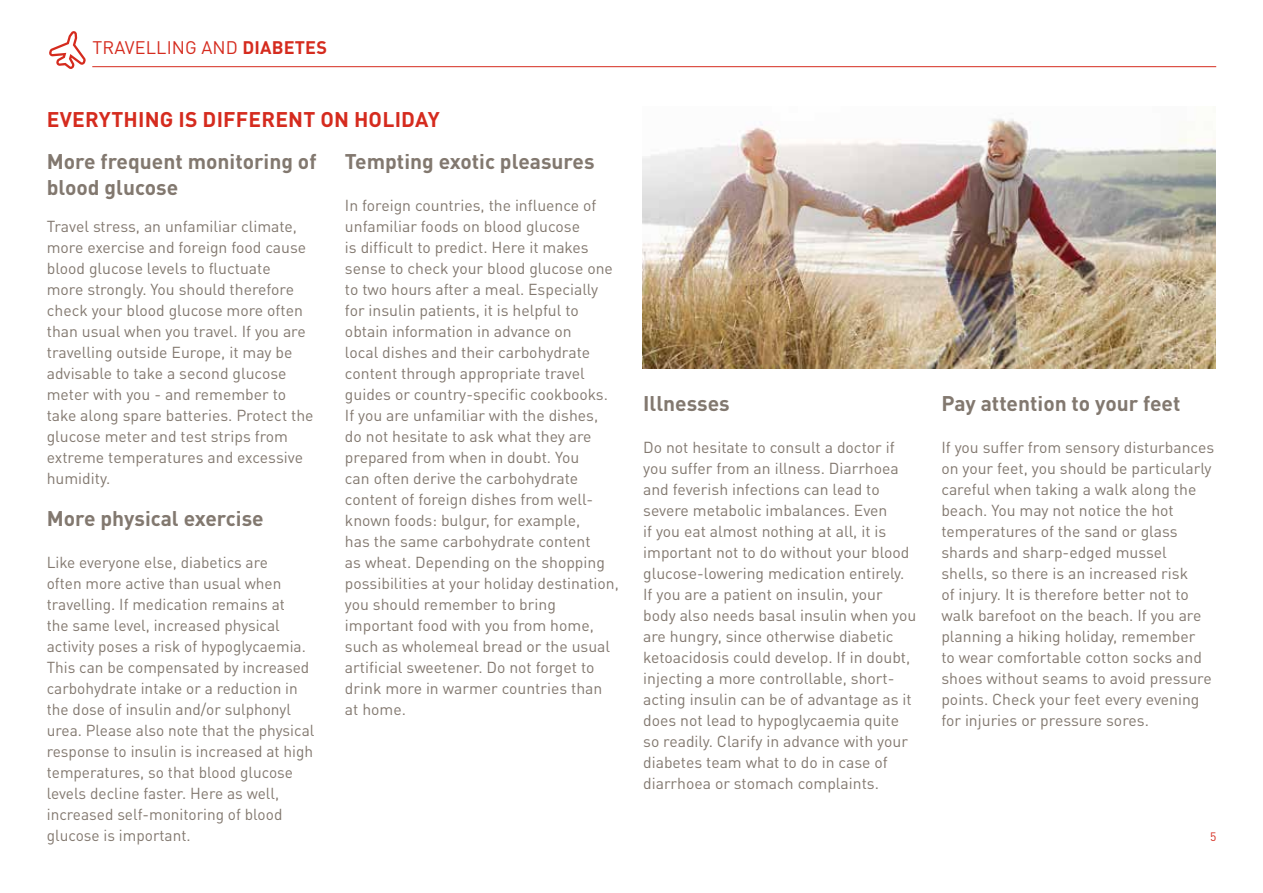
<style>
.page{position:relative;width:1263px;height:893px;background:#fff}
.page>*{position:absolute;margin:0;border:0;box-sizing:border-box;transform-origin:0 0}
.t1{font:700 21px/25.2px "DIN Pro";color:#82786f}
.t2{font:700 21px "DIN Pro";letter-spacing:.01em;color:#d52b1e}
.t3{font:18px "DIN Pro";letter-spacing:.01em;color:#d52b1e}
.t4{font:15.75px/21px "DIN Pro";color:#82786f}
.t5{font:12px "DIN Pro";color:#d52b1e}
.s1{font-weight:700}
</style>
<div class="page">
<hr style="left:92px;top:66px;width:1124px;height:1px;background:#d52b1e">
<svg style="left:49px;top:31px;width:37px;height:38px"></svg>
<img style="left:642px;top:118px;width:573px;height:251px">
<p class="t3" style="left:92px;top:33px;width:236px">TRAVELLING AND <span class="s1">DIABETES</span></p>
<h1 class="t2" style="left:47px;top:102px;width:394px">EVERYTHING IS DIFFERENT ON HOLIDAY</h1>
<h1 class="t1" style="left:47px;top:147px;width:271px">More frequent monitoring of blood glucose</h1>
<p class="t4" style="left:47px;top:215px;width:268px">Travel stress, an unfamiliar climate, more exercise and foreign food cause blood glucose levels to fluctuate<br>more strongly. You should therefore check your blood glucose more often than usual when you travel. If you are travelling outside Europe, it may be advisable to take a second glucose meter with you - and remember to take along spare batteries. Protect the glucose meter and test strips from extreme temperatures and excessive humidity.</p>
<h1 class="t1" style="left:47px;top:504px;width:218px">More physical exercise</h1>
<p class="t4" style="left:47px;top:551px;width:269px">Like everyone else, diabetics are<br>often more active than usual when travelling. If medication remains at<br>the same level, increased physical activity poses a risk of hypoglycaemia.<br>This can be compensated by increased carbohydrate intake or a reduction in the dose of insulin and/or sulphonyl urea. Please also note that the physical response to insulin is increased at high temperatures, so that blood glucose levels decline faster. Here as well, increased self-monitoring of blood glucose is important.</p>
<h1 class="t1" style="left:345px;top:147px;width:251px">Tempting exotic pleasures</h1>
<p class="t4" style="left:345px;top:194px;width:275px">In foreign countries, the influence of unfamiliar foods on blood glucose<br>is difficult to predict. Here it makes sense to check your blood glucose one to two hours after a meal. Especially for insulin patients, it is helpful to obtain information in advance on<br>local dishes and their carbohydrate content through appropriate travel guides or country-specific cookbooks.<br>If you are unfamiliar with the dishes, do not hesitate to ask what they are prepared from when in doubt. You<br>can often derive the carbohydrate content of foreign dishes from well&shy;known foods: bulgur, for example,<br>has the same carbohydrate content<br>as wheat. Depending on the shopping possibilities at your holiday destination, you should remember to bring important food with you from home, such as wholemeal bread or the usual artificial sweetener. Do not forget to drink more in warmer countries than at home.</p>
<h1 class="t1" style="left:643px;top:388px;width:88px">Illnesses</h1>
<p class="t4" style="left:643px;top:435px;width:275px">Do not hesitate to consult a doctor if you suffer from an illness. Diarrhoea and feverish infections can lead to severe metabolic imbalances. Even<br>if you eat almost nothing at all, it is important not to do without your blood glucose-lowering medication entirely.<br>If you are a patient on insulin, your body also needs basal insulin when you are hungry, since otherwise diabetic ketoacidosis could develop. If in doubt, injecting a more controllable, short&shy;acting insulin can be of advantage as it does not lead to hypoglycaemia quite so readily. Clarify in advance with your diabetes team what to do in case of diarrhoea or stomach complaints.</p>
<h1 class="t1" style="left:941px;top:388px;width:241px">Pay attention to your feet</h1>
<p class="t4" style="left:941px;top:435px;width:274px">If you suffer from sensory disturbances on your feet, you should be particularly careful when taking a walk along the beach. You may not notice the hot temperatures of the sand or glass shards and sharp-edged mussel shells, so there is an increased risk<br>of injury. It is therefore better not to walk barefoot on the beach. If you are planning a hiking holiday, remember<br>to wear comfortable cotton socks and shoes without seams to avoid pressure points. Check your feet every evening for injuries or pressure sores.</p>
<p class="t5" style="left:1210px;top:828px;width:8px">5</p>
</div>
